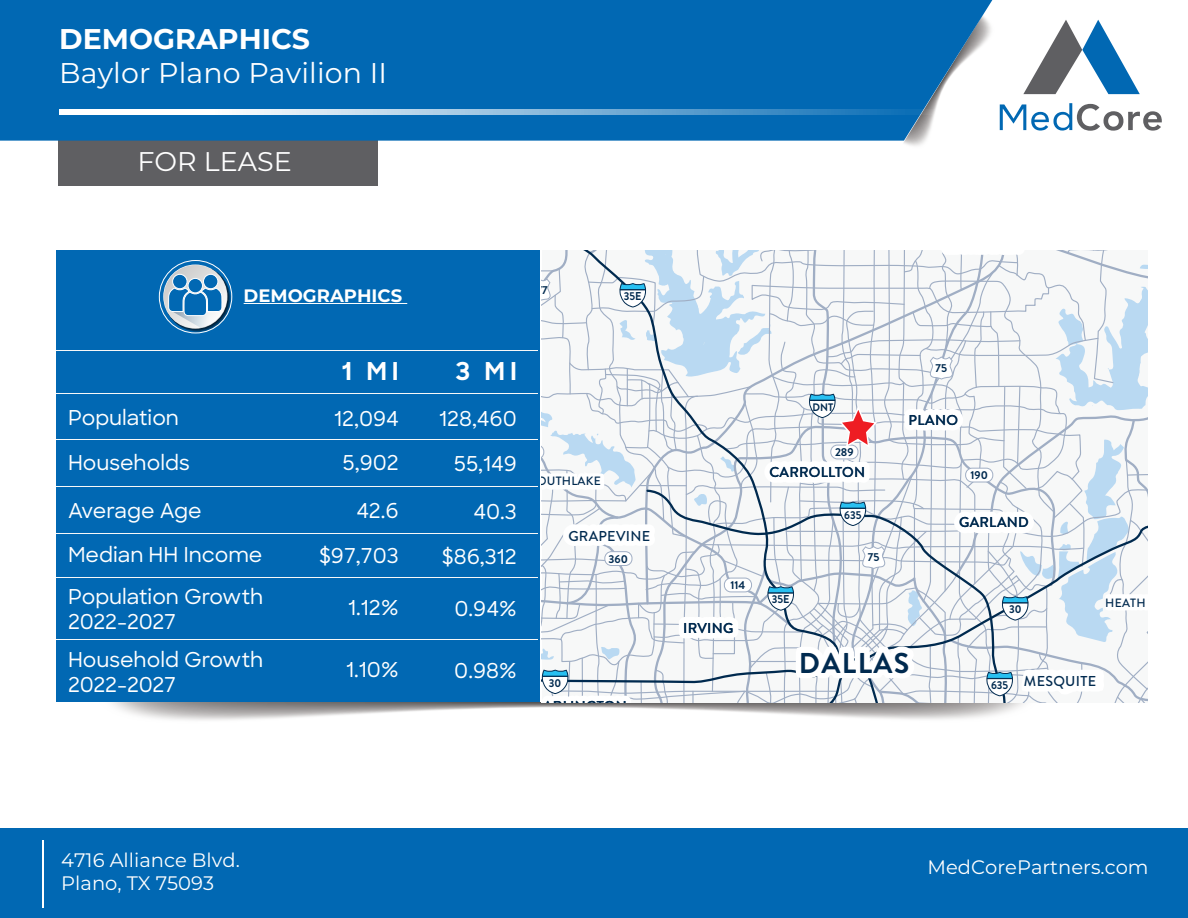
<style>
.page{position:relative;width:1188px;height:918px;background:#fff}
.page>*{position:absolute;margin:0;border:0;box-sizing:border-box;transform-origin:0 0}
.t1{font:700 28.65px "Brandon Grotesque";letter-spacing:.05em;color:#002a4f}
.t2{font:28.5px "Montserrat";letter-spacing:.005em;color:#fff}
.t3{font:700 28.5px "Montserrat";color:#fff}
.t4{font:27px "Montserrat";color:#fff}
.t5{font:700 24.6px "Sharp Sans";color:#fff}
.t6{font:500 20.55px/45px "Sharp Sans";color:#fff}
.t7{font:19.5px/23.4px "Montserrat";color:#fff}
.t8{font:700 18px "Montserrat";color:#fff}
.t9{font:500 14.25px "Brandon Grotesque";letter-spacing:.02em;color:#002a4f}
.t10{font:500 12px "Brandon Grotesque";letter-spacing:.02em;color:#002a4f}
.t11{font:700 11.4px "Brandon Grotesque";color:#002a4f}
.t12{font:700 11.4px "Brandon Grotesque";color:#002a4f;scale:.95 1}
.t13{font:700 10.8px "Brandon Grotesque";color:#002a4f;scale:.95 1}
</style>
<div class="page">
<div style="left:0;top:829px;width:1188px;height:89px;background:#0168b3"></div>
<hr style="left:42px;top:840px;width:2px;height:67px;background:#fff">
<div style="left:58px;top:139px;width:320px;height:47px;background:#5f5f62"></div>
<div style="left:0;top:0;width:898px;height:141px;background:#0168b3"></div>
<svg style="left:898px;top:0;width:264px;height:146px"></svg>
<svg style="left:59px;top:110px;width:898px;height:4px"></svg>
<div style="left:57px;top:250px;width:483px;height:452px;background:#0168b3"></div>
<hr style="left:57px;top:439px;width:481px;height:1px;background:#f7f8f8">
<hr style="left:57px;top:394px;width:481px;height:1px;background:#f7f8f8">
<hr style="left:57px;top:350px;width:481px;height:1px;background:#f7f8f8">
<hr style="left:57px;top:486px;width:481px;height:1px;background:#f7f8f8">
<hr style="left:57px;top:533px;width:481px;height:1px;background:#f7f8f8">
<hr style="left:57px;top:577px;width:481px;height:1px;background:#f7f8f8">
<hr style="left:57px;top:639px;width:481px;height:1px;background:#f7f8f8">
<svg style="left:94px;top:250px;width:1054px;height:470px"></svg>
<h2 class="t3" style="left:59px;top:18px;width:252px">DEMOGRAPHICS</h2>
<h2 class="t2" style="left:59px;top:54px;width:329px">Baylor Plano Pavilion II</h2>
<h3 class="t4" style="left:137px;top:143px;width:156px">FOR LEASE</h3>
<p class="t8" style="left:244px;top:282px;width:160px">DEMOGRAPHICS</p>
<p class="t11" style="left:531px;top:282px;width:19px">377</p>
<p class="t12" style="left:624px;top:288px;width:20px">35E</p>
<p class="t5" style="left:342px;top:353px;width:58px">1 MI</p>
<p class="t5" style="left:456px;top:353px;width:63px">3 MI</p>
<p class="t11" style="left:936px;top:360px;width:13px">75</p>
<p class="t6" style="left:68px;top:395px;width:123px;line-height:44.4px">Population<br>Households</p>
<p class="t6" style="left:68px;top:487px;width:196px;line-height:44.4px">Average Age<br>Median HH Income</p>
<p class="t6" style="left:68px;top:583px;width:197px;line-height:24.6px">Population Growth<br>2022-2027</p>
<p class="t6" style="left:68px;top:646px;width:197px;line-height:24.6px">Household Growth<br>2022-2027</p>
<p class="t6" style="left:334px;top:396px;width:66px;line-height:43.5px;text-align:center">12,094<br>5,902</p>
<p class="t6" style="left:319px;top:487px;width:81px;text-align:right">42.6 $97,703</p>
<p class="t6" style="left:348px;top:585px;width:52px">1.12%</p>
<p class="t6" style="left:346px;top:646px;width:54px">1.10%</p>
<p class="t6" style="left:439px;top:395px;width:79px;text-align:right">128,460<br>55,149</p>
<p class="t6" style="left:442px;top:488px;width:77px;text-align:right">40.3 $86,312</p>
<p class="t6" style="left:455px;top:585px;width:64px">0.94%</p>
<p class="t10" style="left:556px;top:473px;width:47px">THLAKE</p>
<p class="t10" style="left:530px;top:473px;width:43px">SOUHT</p>
<p class="t9" style="left:568px;top:526px;width:83px">GRAPEVINE</p>
<p class="t11" style="left:609px;top:551px;width:21px">360</p>
<p class="t6" style="left:454px;top:647px;width:64px">0.98%</p>
<p class="t12" style="left:549px;top:675px;width:15px">30</p>
<p class="t11" style="left:730px;top:577px;width:17px">114</p>
<p class="t9" style="left:683px;top:618px;width:52px">IRVING</p>
<p class="t13" style="left:812px;top:399px;width:23px">DNT</p>
<p class="t11" style="left:835px;top:444px;width:20px">289</p>
<p class="t9" style="left:769px;top:462px;width:97px">CARROLLTON</p>
<p class="t12" style="left:844px;top:507px;width:20px">635</p>
<p class="t12" style="left:772px;top:591px;width:20px">35E</p>
<p class="t11" style="left:868px;top:549px;width:13px">75</p>
<p class="t9" style="left:909px;top:410px;width:51px">PLANO</p>
<p class="t11" style="left:970px;top:467px;width:19px">190</p>
<p class="t9" style="left:959px;top:513px;width:71px">GARLAND</p>
<p class="t12" style="left:1009px;top:601px;width:15px">30</p>
<p class="t10" style="left:1105px;top:594px;width:32px">HEAT</p>
<p class="t10" style="left:1108px;top:594px;width:42px">HEATHH</p>
<h1 class="t1" style="left:799px;top:643px;width:112px">DALLAS</h1>
<p class="t12" style="left:991px;top:677px;width:20px">635</p>
<p class="t9" style="left:1027px;top:671px;width:74px">MESQUITEE</p>
<p class="t9" style="left:1024px;top:671px;width:65px">MESQUIT</p>
<p class="t9" style="left:543px;top:697px;width:85px">ARLINGTON</p>
<p class="t7" style="left:61px;top:848px;width:180px">4716 Alliance Blvd.<br>Plano, TX 75093</p>
<p class="t7" style="left:928px;top:855px;width:223px">MedCorePartners.com</p>
</div>
